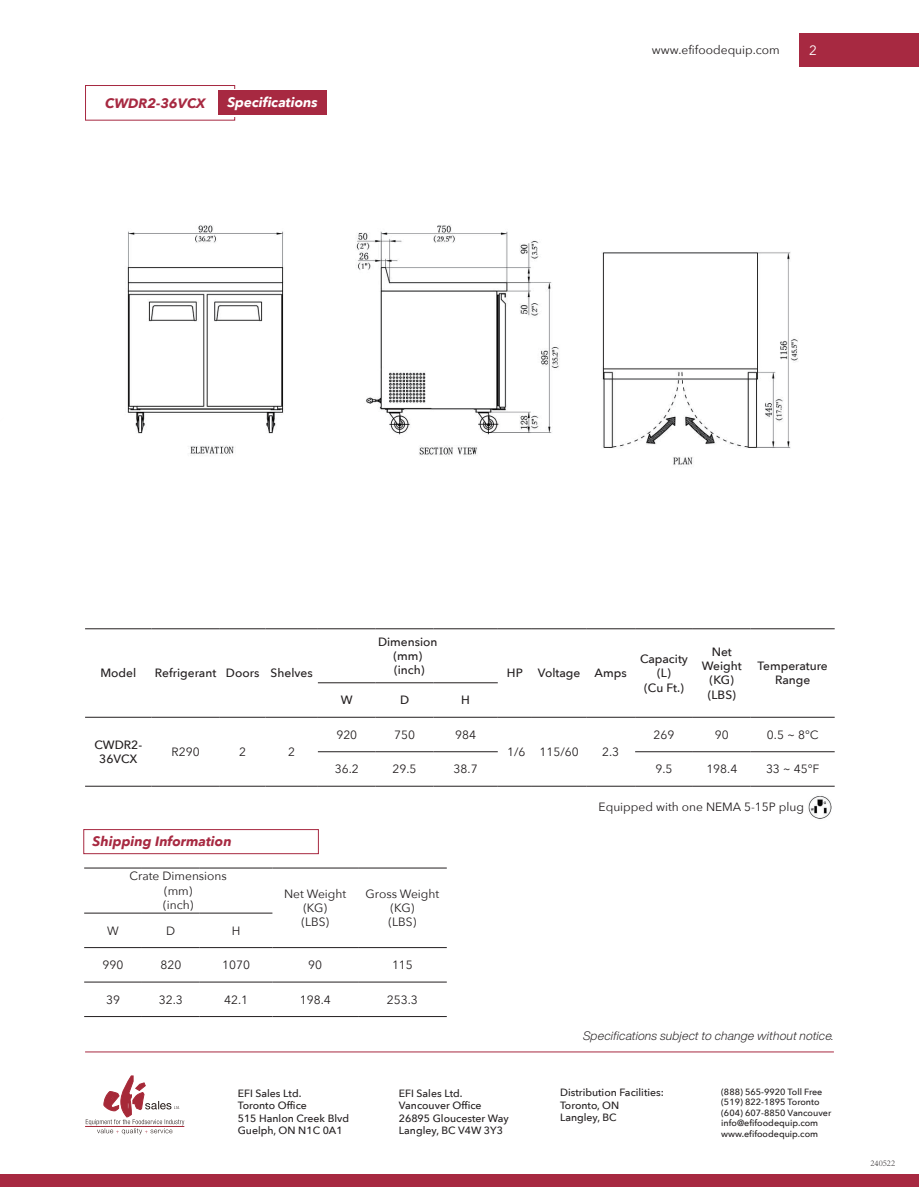
<style>
.page{position:relative;width:919px;height:1187px;background:#fff}
.page>*{position:absolute;margin:0;border:0;box-sizing:border-box;transform-origin:0 0}
.t1{font:italic 700 13.5px "Avenir Next";color:#a72941}
.t2{font:italic 700 13.5px "Avenir Next";color:#fff}
.t3{font:13.5px "Avenir Next";color:#fff}
.t4{font:12px/14.4px "Avenir Next";color:#231f20;text-align:center}
.t5{font:500 12px/14.4px "Avenir Next";color:#231f20;text-align:center}
.t6{font:italic 300 12px "Helvetica Now Display";letter-spacing:.02em;color:#231f20}
.t7{font:500 10.5px/12.6px "Avenir Next";color:#231f20}
.t8{font:500 9px/10.5px "Avenir Next";color:#231f20}
.t9{font:300 9px "Adobe Song Std";color:#231f20}
</style>
<div class="page">
<div style="left:0;top:1174px;width:918px;height:12px;background:#a72941"></div>
<div style="left:799px;top:33px;width:119px;height:34px;background:#a72941"></div>
<div style="left:85px;top:85px;width:150px;height:36px;border:1px solid #a72941"></div>
<div style="left:87px;top:89px;width:162px;height:27px;background:#fff"></div>
<div style="left:218px;top:91px;width:109px;height:24px;background:#a72941"></div>
<hr style="left:85px;top:628px;width:66px;height:1px;background:#231f20">
<hr style="left:151px;top:628px;width:69px;height:1px;background:#231f20">
<hr style="left:220px;top:628px;width:45px;height:1px;background:#231f20">
<hr style="left:265px;top:628px;width:53px;height:1px;background:#231f20">
<hr style="left:318px;top:628px;width:57px;height:1px;background:#231f20">
<hr style="left:375px;top:628px;width:58px;height:1px;background:#231f20">
<hr style="left:433px;top:628px;width:64px;height:1px;background:#231f20">
<hr style="left:497px;top:628px;width:35px;height:1px;background:#231f20">
<hr style="left:532px;top:628px;width:54px;height:1px;background:#231f20">
<hr style="left:586px;top:628px;width:49px;height:1px;background:#231f20">
<hr style="left:635px;top:628px;width:57px;height:1px;background:#231f20">
<hr style="left:692px;top:628px;width:58px;height:1px;background:#231f20">
<hr style="left:750px;top:628px;width:84px;height:1px;background:#231f20">
<hr style="left:318px;top:682px;width:57px;height:1px;background:#231f20">
<hr style="left:375px;top:682px;width:58px;height:1px;background:#231f20">
<hr style="left:433px;top:682px;width:64px;height:1px;background:#231f20">
<hr style="left:85px;top:717px;width:66px;height:1px;background:#231f20">
<hr style="left:151px;top:717px;width:69px;height:1px;background:#231f20">
<hr style="left:220px;top:717px;width:45px;height:1px;background:#231f20">
<hr style="left:265px;top:717px;width:53px;height:1px;background:#231f20">
<hr style="left:318px;top:717px;width:57px;height:1px;background:#231f20">
<hr style="left:375px;top:717px;width:58px;height:1px;background:#231f20">
<hr style="left:433px;top:717px;width:64px;height:1px;background:#231f20">
<hr style="left:497px;top:717px;width:35px;height:1px;background:#231f20">
<hr style="left:532px;top:717px;width:54px;height:1px;background:#231f20">
<hr style="left:586px;top:717px;width:49px;height:1px;background:#231f20">
<hr style="left:635px;top:717px;width:57px;height:1px;background:#231f20">
<hr style="left:692px;top:717px;width:58px;height:1px;background:#231f20">
<hr style="left:750px;top:717px;width:84px;height:1px;background:#231f20">
<hr style="left:318px;top:751px;width:57px;height:1px;background:#231f20">
<hr style="left:375px;top:751px;width:58px;height:1px;background:#231f20">
<hr style="left:433px;top:751px;width:64px;height:1px;background:#231f20">
<hr style="left:635px;top:751px;width:57px;height:1px;background:#231f20">
<hr style="left:692px;top:751px;width:58px;height:1px;background:#231f20">
<hr style="left:750px;top:751px;width:84px;height:1px;background:#231f20">
<hr style="left:85px;top:786px;width:66px;height:1px;background:#231f20">
<hr style="left:151px;top:786px;width:69px;height:1px;background:#231f20">
<hr style="left:220px;top:786px;width:45px;height:1px;background:#231f20">
<hr style="left:265px;top:786px;width:53px;height:1px;background:#231f20">
<hr style="left:318px;top:786px;width:57px;height:1px;background:#231f20">
<hr style="left:375px;top:786px;width:58px;height:1px;background:#231f20">
<hr style="left:433px;top:786px;width:64px;height:1px;background:#231f20">
<hr style="left:497px;top:786px;width:35px;height:1px;background:#231f20">
<hr style="left:532px;top:786px;width:54px;height:1px;background:#231f20">
<hr style="left:586px;top:786px;width:49px;height:1px;background:#231f20">
<hr style="left:635px;top:786px;width:57px;height:1px;background:#231f20">
<hr style="left:692px;top:786px;width:58px;height:1px;background:#231f20">
<hr style="left:750px;top:786px;width:84px;height:1px;background:#231f20">
<hr style="left:84px;top:867px;width:58px;height:1px;background:#231f20">
<hr style="left:142px;top:867px;width:58px;height:1px;background:#231f20">
<hr style="left:200px;top:867px;width:72px;height:1px;background:#231f20">
<hr style="left:272px;top:867px;width:86px;height:1px;background:#231f20">
<hr style="left:358px;top:867px;width:89px;height:1px;background:#231f20">
<hr style="left:84px;top:912px;width:58px;height:1px;background:#231f20">
<hr style="left:142px;top:912px;width:58px;height:1px;background:#231f20">
<hr style="left:200px;top:912px;width:72px;height:1px;background:#231f20">
<hr style="left:84px;top:947px;width:58px;height:1px;background:#231f20">
<hr style="left:142px;top:947px;width:58px;height:1px;background:#231f20">
<hr style="left:200px;top:947px;width:72px;height:1px;background:#231f20">
<hr style="left:272px;top:947px;width:86px;height:1px;background:#231f20">
<hr style="left:358px;top:947px;width:89px;height:1px;background:#231f20">
<hr style="left:84px;top:981px;width:58px;height:1px;background:#231f20">
<hr style="left:142px;top:981px;width:58px;height:1px;background:#231f20">
<hr style="left:200px;top:981px;width:72px;height:1px;background:#231f20">
<hr style="left:272px;top:981px;width:86px;height:1px;background:#231f20">
<hr style="left:358px;top:981px;width:89px;height:1px;background:#231f20">
<hr style="left:84px;top:1016px;width:58px;height:1px;background:#231f20">
<hr style="left:142px;top:1016px;width:58px;height:1px;background:#231f20">
<hr style="left:200px;top:1016px;width:72px;height:1px;background:#231f20">
<hr style="left:272px;top:1016px;width:86px;height:1px;background:#231f20">
<hr style="left:358px;top:1016px;width:89px;height:1px;background:#231f20">
<div style="left:83px;top:829px;width:236px;height:25px;background:#fff;border:1px solid #a72941"></div>
<hr style="left:85px;top:1051px;width:748px;height:1px;background:#a72941">
<img style="left:808px;top:796px;width:24px;height:23px">
<hr style="left:85px;top:1126px;width:99px;height:1px;background:#a62938">
<svg style="left:86px;top:1075px;width:98px;height:59px"></svg>
<img style="left:127px;top:225px;width:671px;height:240px">
<p class="t1" style="left:105px;top:91px;width:102px">CWDR2-36VCX</p>
<p class="t2" style="left:227px;top:91px;width:92px">Specifications</p>
<p class="t4" style="left:652px;top:42px;width:129px">www.efifoodequip.com</p>
<p class="t3" style="left:809px;top:38px;width:9px">2</p>
<p class="t5" style="left:100px;top:665px;width:37px">Model</p>
<p class="t5" style="left:155px;top:665px;width:159px">Refrigerant Doors Shelves</p>
<p class="t5" style="left:94px;top:737px;width:49px">CWDR2-<br>36VCX</p>
<p class="t4" style="left:172px;top:744px;width:30px">R290</p>
<p class="t4" style="left:239px;top:744px;width:8px">2</p>
<p class="t4" style="left:288px;top:744px;width:8px">2</p>
<p class="t1" style="left:93px;top:830px;width:140px">Shipping Information</p>
<p class="t5" style="left:378px;top:633px;width:61px">Dimension (mm) (inch)</p>
<p class="t5" style="left:341px;top:692px;width:13px">W</p>
<p class="t5" style="left:400px;top:692px;width:11px">D</p>
<p class="t5" style="left:461px;top:692px;width:10px">H</p>
<p class="t4" style="left:336px;top:726px;width:22px">920</p>
<p class="t4" style="left:394px;top:726px;width:22px">750</p>
<p class="t4" style="left:455px;top:726px;width:22px">984</p>
<p class="t5" style="left:507px;top:665px;width:121px">HP Voltage Amps</p>
<p class="t4" style="left:507px;top:744px;width:73px">1/6 115/60</p>
<p class="t4" style="left:602px;top:744px;width:19px">2.3</p>
<p class="t5" style="left:640px;top:651px;width:49px">Capacity (L)<br>(Cu Ft.)</p>
<p class="t5" style="left:701px;top:643px;width:41px">Net<br>Weight (KG) (LBS)</p>
<p class="t5" style="left:757px;top:658px;width:72px">Temperature<br>Range</p>
<p class="t4" style="left:653px;top:726px;width:22px">269</p>
<p class="t4" style="left:714px;top:726px;width:15px">90</p>
<p class="t4" style="left:767px;top:726px;width:53px">0.5 ~ 8℃</p>
<p class="t4" style="left:335px;top:761px;width:25px">36.2</p>
<p class="t4" style="left:392px;top:761px;width:25px">29.5</p>
<p class="t4" style="left:453px;top:761px;width:25px">38.7</p>
<p class="t4" style="left:655px;top:761px;width:19px">9.5</p>
<p class="t4" style="left:706px;top:761px;width:32px">198.4</p>
<p class="t4" style="left:766px;top:761px;width:55px">33 ~ 45℉</p>
<p class="t4" style="left:598px;top:798px;width:207px">Equipped with one NEMA 5-15P plug</p>
<p class="t4" style="left:130px;top:868px;width:99px">Crate Dimensions (mm)<br>(inch)</p>
<p class="t4" style="left:284px;top:885px;width:64px">Net Weight (KG)<br>(LBS)</p>
<p class="t4" style="left:365px;top:885px;width:75px">Gross Weight (KG)<br>(LBS)</p>
<p class="t4" style="left:107px;top:922px;width:13px">W</p>
<p class="t4" style="left:166px;top:922px;width:11px">D</p>
<p class="t4" style="left:232px;top:922px;width:10px">H</p>
<p class="t4" style="left:103px;top:957px;width:22px">990</p>
<p class="t4" style="left:160px;top:957px;width:22px">820</p>
<p class="t4" style="left:222px;top:957px;width:29px">1070</p>
<p class="t4" style="left:308px;top:957px;width:15px">90</p>
<p class="t4" style="left:392px;top:957px;width:22px">115</p>
<p class="t4" style="left:106px;top:991px;width:15px">39</p>
<p class="t4" style="left:159px;top:991px;width:25px">32.3</p>
<p class="t4" style="left:224px;top:991px;width:25px">42.1</p>
<p class="t4" style="left:300px;top:991px;width:32px">198.4</p>
<p class="t4" style="left:387px;top:991px;width:32px">253.3</p>
<p class="t7" style="left:238px;top:1086px;width:113px">EFI Sales Ltd.<br>Toronto Office<br>515 Hanlon Creek Blvd<br>Guelph, ON N1C 0A1</p>
<p class="t7" style="left:399px;top:1086px;width:111px">EFI Sales Ltd.<br>Vancouver Office<br>26895 Gloucester Way<br>Langley, BC V4W 3Y3</p>
<p class="t6" style="left:583px;top:1027px;width:252px">Specifications subject to change without notice.</p>
<p class="t7" style="left:560px;top:1085px;width:105px">Distribution Facilities:<br>Toronto, ON<br>Langley, BC</p>
<p class="t8" style="left:721px;top:1086px;width:112px">(888) 565-9920 Toll Free (519) 822-1895 Toronto (604) 607-8850 Vancouver info@efifoodequip.com www.efifoodequip.com</p>
<p class="t9" style="left:870px;top:1157px;width:26px">240522</p>
</div>
